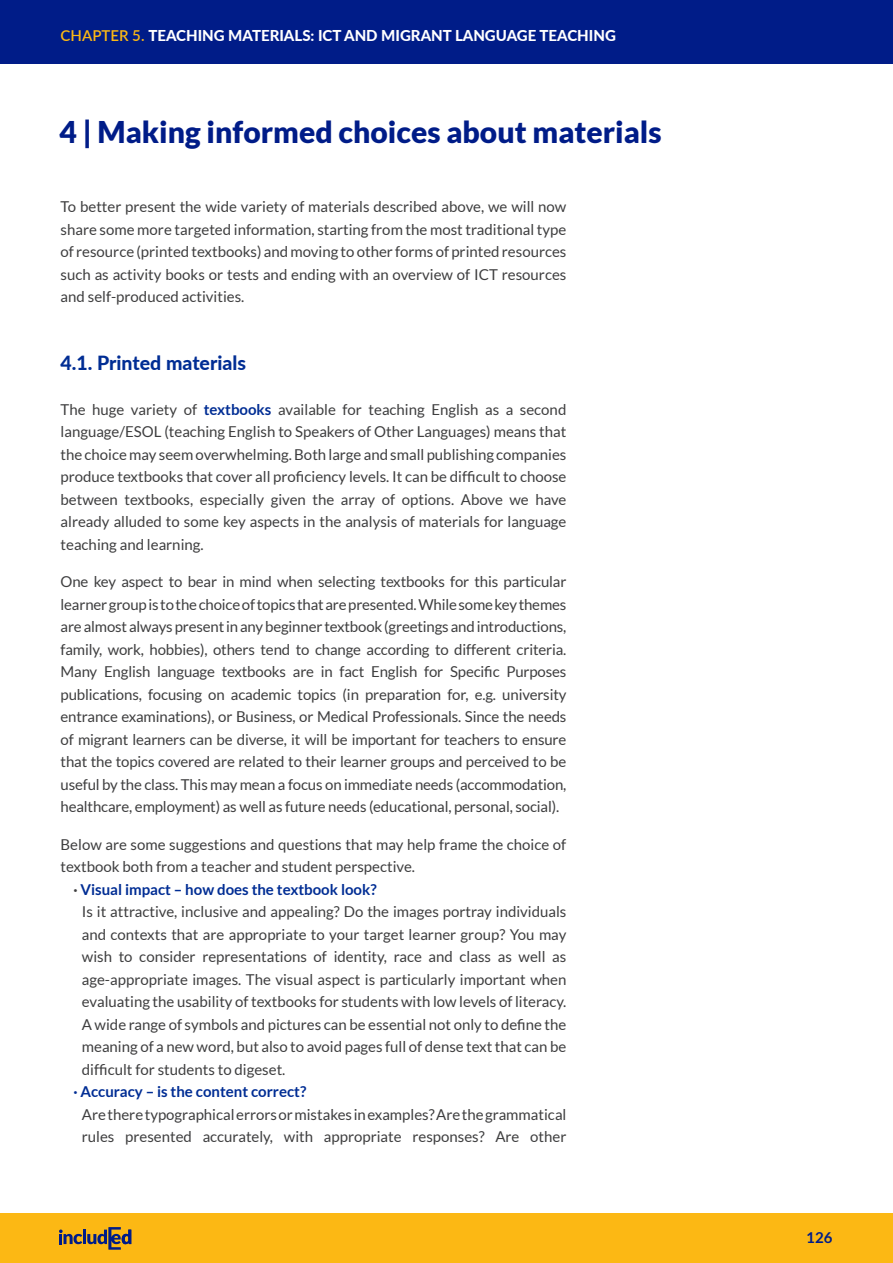
<style>
.page{position:relative;width:893px;height:1263px;background:#fff}
.page>*{position:absolute;margin:0;border:0;box-sizing:border-box;transform-origin:0 0}
.t1{font:900 30px "Lato";color:#001c88}
.t2{font:800 19.5px "Lato";color:#002d94}
.t3{font:15px/22.5px "Lato";color:#3e3e3f;text-align:justify}
.t4{font:700 15px "Lato";color:#002d94}
.t5{font:800 15px "Lato";color:#fff}
.t6{font:700 15px "Lato";color:#001c88}
.s1{font-weight:600;color:#fcb814}
.s2{font-weight:700;color:#002d94}
.s3{color:#3e3e3f}
</style>
<div class="page">
<div style="left:0;top:1213px;width:893px;height:50px;background:#fcb814"></div>
<svg style="left:59px;top:1227px;width:72px;height:23px"></svg>
<div style="left:0;top:0;width:893px;height:64px;background:#001c88"></div>
<p class="t5" style="left:61px;top:24px;width:557px"><span class="s1">CHAPTER 5.</span> TEACHING MATERIALS: ICT AND MIGRANT LANGUAGE TEACHING</p>
<p class="t1" style="left:60px;top:115px;width:604px">4 | Making informed choices about materials</p>
<p class="t3" style="left:61px;top:195px;width:507px">To better present the wide variety of materials described above, we will now share some more targeted information, starting from the most traditional type of resource (printed textbooks) and moving to other forms of printed resources such as activity books or tests and ending with an overview of ICT resources and self-produced activities.</p>
<p class="t2" style="left:61px;top:348px;width:187px">4.1. Printed materials</p>
<p class="t3" style="left:61px;top:398px;width:507px">The huge variety of <span class="s2">textbooks</span> available for teaching English as a second language/ESOL (teaching English to Speakers of Other Languages) means that the choice may seem overwhelming. Both large and small publishing companies produce textbooks that cover all proficiency levels. It can be difficult to choose between textbooks, especially given the array of options. Above we have already alluded to some key aspects in the analysis of materials for language teaching and learning.</p>
<p class="t3" style="left:61px;top:570px;width:507px">One key aspect to bear in mind when selecting textbooks for this particular learner group is to the choice of topics that are presented. While some key themes are almost always present in any beginner textbook (greetings and introductions, family, work, hobbies), others tend to change according to different criteria.<br>Many English language textbooks are in fact English for Specific Purposes publications, focusing on academic topics (in preparation for, e.g. university entrance examinations), or Business, or Medical Professionals. Since the needs of migrant learners can be diverse, it will be important for teachers to ensure that the topics covered are related to their learner groups and perceived to be useful by the class. This may mean a focus on immediate needs (accommodation, healthcare, employment) as well as future needs (educational, personal, social).</p>
<p class="t3" style="left:61px;top:833px;width:507px">Below are some suggestions and questions that may help frame the choice of textbook both from a teacher and student perspective.</p>
<p class="t4" style="left:73px;top:880px;width:305px"><span class="s3">·</span> Visual impact – how does the textbook look?</p>
<p class="t3" style="left:82px;top:900px;width:486px">Is it attractive, inclusive and appealing? Do the images portray individuals and contexts that are appropriate to your target learner group? You may wish to consider representations of identity, race and class as well as age-appropriate images. The visual aspect is particularly important when evaluating the usability of textbooks for students with low levels of literacy.<br>A wide range of symbols and pictures can be essential not only to define the meaning of a new word, but also to avoid pages full of dense text that can be difficult for students to digeset.</p>
<p class="t4" style="left:73px;top:1083px;width:234px">· Accuracy – is the content correct?</p>
<p class="t3" style="left:82px;top:1103px;width:486px">Are there typographical errors or mistakes in examples? Are the grammatical rules presented accurately, with appropriate responses? Are other</p>
<p class="t6" style="left:806px;top:1229px;width:28px">126</p>
</div>
